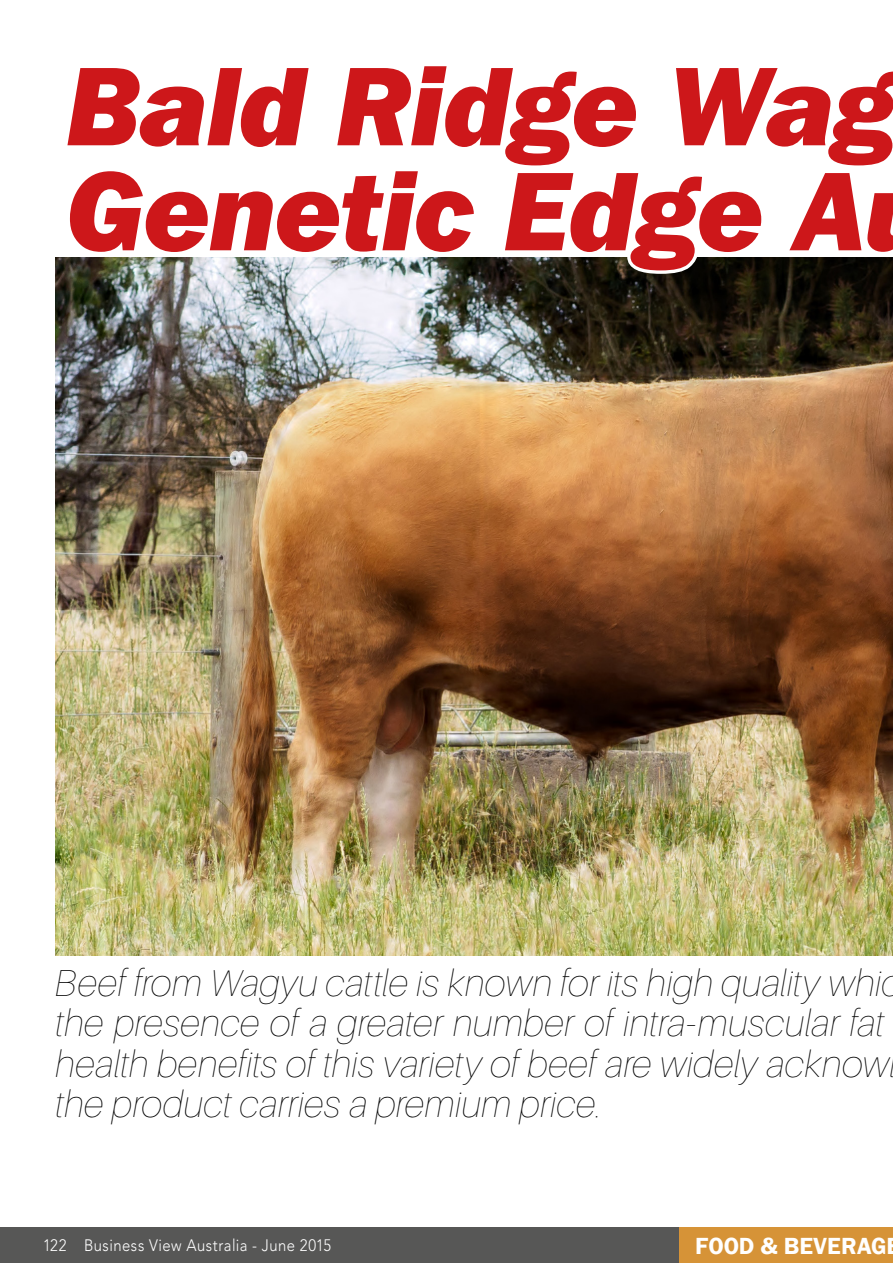
<style>
.page{position:relative;width:893px;height:1263px;background:#fff}
.page>*{position:absolute;margin:0;border:0;box-sizing:border-box;transform-origin:0 0}
.Article_title{font:italic 800 115.8px "Franklin Gothic";letter-spacing:-.015em;color:#cd171a}
.Body{font:italic 200 37.5px/40.5px "Aileron";letter-spacing:.005em;color:#000}
.Body-2{font:600 24px "Franklin Gothic";color:#fff}
.t1{font:300 16.5px "Avenir LT Std";letter-spacing:.03em;color:#fff;scale:.9 1}
</style>
<div class="page">
<div style="left:0;top:1228px;width:893px;height:35px;background:#575756"></div>
<img style="left:55px;top:257px;width:838px;height:698px">
<img style="left:59px;top:257px;width:834px;height:20px">
<div style="left:679px;top:1228px;width:214px;height:35px;background:#d69337"></div>
<p class="Article_title" style="left:66px;top:31px;width:833px">Bald Ridge Wag</p>
<p class="Article_title" style="left:66px;top:136px;width:802px">Genetic Edge A</p>
<p class="Body" style="left:55px;top:963px;width:847px">Beef from Wagyu cattle is known for its high quality whic the presence of a greater number of intra-muscular fat health benefits of this variety of beef are widely acknow the product carries a premium price.</p>
<p class="t1" style="left:43px;top:1235px;width:322px">122 Business View Australia - June 2015</p>
<p class="Body-2" style="left:695px;top:1231px;width:193px">FOOD &amp; BEVERAG</p>
</div>
